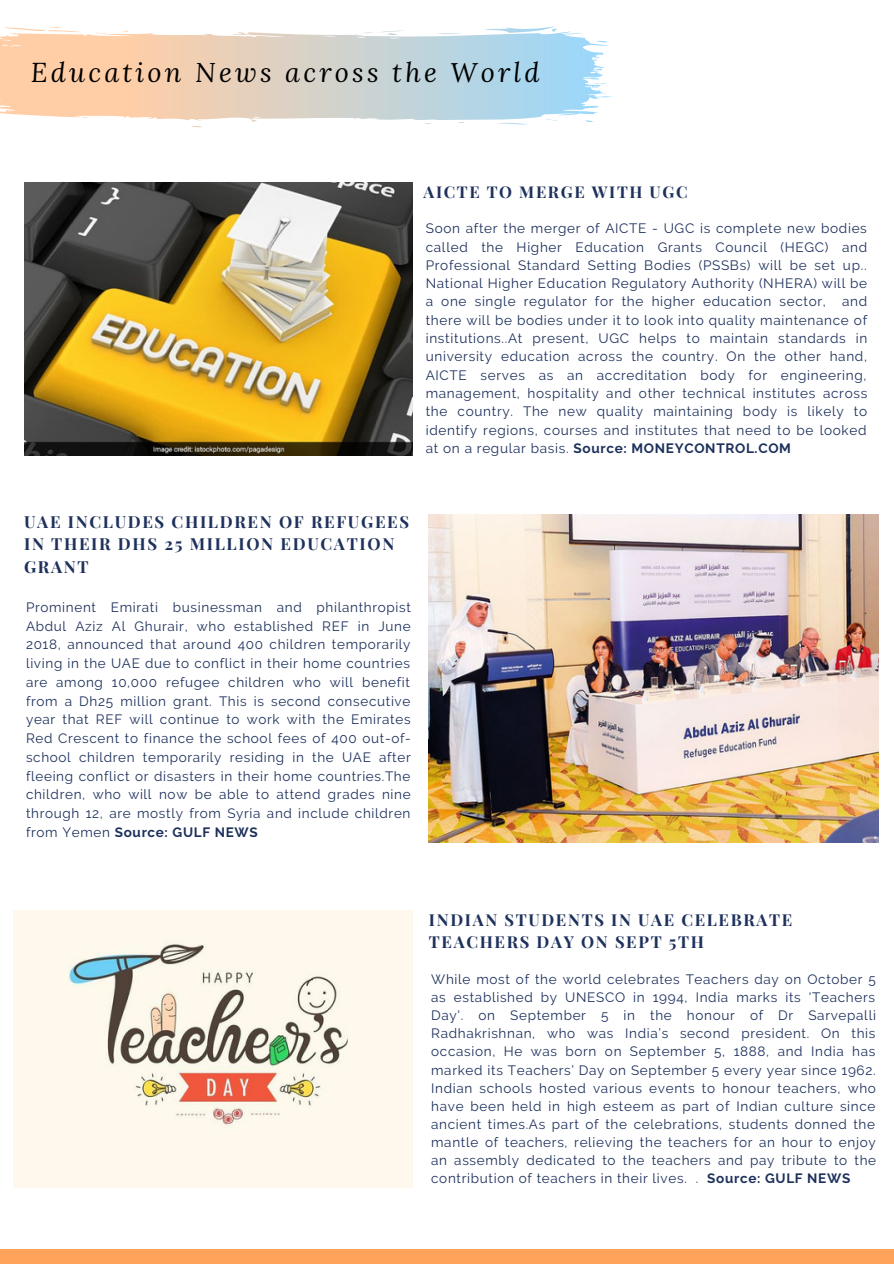
<style>
.page{position:relative;width:894px;height:1264px;background:#fff}
.page>*{position:absolute;margin:0;border:0;box-sizing:border-box;transform-origin:0 0}
.t1{font:italic 27px "Lora";letter-spacing:.12em;color:#000}
.t2{font:700 16.65px/22.5px "Playfair Display";letter-spacing:.1em;color:#1e315c}
.t3{font:700 16.5px/22.5px "Playfair Display";letter-spacing:.1em;color:#1e315c}
.t4{font:700 16.35px "Playfair Display";letter-spacing:.1em;color:#1e315c}
.t5{font:13.5px/18.3px "Raleway";letter-spacing:.05em;color:#1e315c;text-align:justify}
.s1{font-weight:700}
</style>
<div class="page">
<img style="left:14px;top:910px;width:398px;height:277px">
<img style="left:24px;top:182px;width:389px;height:274px">
<img style="left:429px;top:514px;width:449px;height:329px">
<div style="left:0;top:1249px;width:893px;height:14px;background:#ffa35a"></div>
<svg style="left:0;top:26px;width:613px;height:101px"></svg>
<h1 class="t1" style="left:31px;top:55px;width:510px">Education News across the World</h1>
<p class="t4" style="left:423px;top:180px;width:265px">AICTE TO MERGE WITH UGC</p>
<p class="t5" style="left:425px;top:219px;width:443px">Soon after the merger of AICTE - UGC is complete new bodies called the Higher Education Grants Council (HEGC) and Professional Standard Setting Bodies (PSSBs) will be set up..<br>National Higher Education Regulatory Authority (NHERA) will be a one single regulator for the higher education sector, and there will be bodies under it to look into quality maintenance of institutions..At present, UGC helps to maintain standards in university education across the country. On the other hand, AICTE serves as an accreditation body for engineering, management, hospitality and other technical institutes across the country. The new quality maintaining body is likely to identify regions, courses and institutes that need to be looked at on a regular basis. <span class="s1">Source: MONEYCONTROL.COM</span></p>
<p class="t2" style="left:24px;top:509px;width:386px">UAE INCLUDES CHILDREN OF REFUGEES<br>IN THEIR DHS 25 MILLION EDUCATION<br>GRANT</p>
<p class="t5" style="left:26px;top:597px;width:386px;line-height:18.8px">Prominent Emirati businessman and philanthropist Abdul Aziz Al Ghurair, who established REF in June 2018, announced that around 400 children temporarily living in the UAE due to conflict in their home countries are among 10,000 refugee children who will benefit from a Dh25 million grant. This is second consecutive year that REF will continue to work with the Emirates Red Crescent to finance the school fees of 400 out-of&shy;school children temporarily residing in the UAE after fleeing conflict or disasters in their home countries.The children, who will now be able to attend grades nine through 12, are mostly from Syria and include children from Yemen <span class="s1">Source: GULF NEWS</span></p>
<p class="t3" style="left:429px;top:907px;width:365px">INDIAN STUDENTS IN UAE CELEBRATE<br>TEACHERS DAY ON SEPT 5TH</p>
<p class="t5" style="left:431px;top:970px;width:446px">While most of the world celebrates Teachers day on October 5 as established by UNESCO in 1994, India marks its 'Teachers Day'. on September 5 in the honour of Dr Sarvepalli Radhakrishnan, who was India’s second president. On this occasion, He was born on September 5, 1888, and India has marked its Teachers’ Day on September 5 every year since 1962.<br>Indian schools hosted various events to honour teachers, who have been held in high esteem as part of Indian culture since ancient times.As part of the celebrations, students donned the mantle of teachers, relieving the teachers for an hour to enjoy an assembly dedicated to the teachers and pay tribute to the contribution of teachers in their lives. . <span class="s1">Source: GULF NEWS</span></p>
</div>
